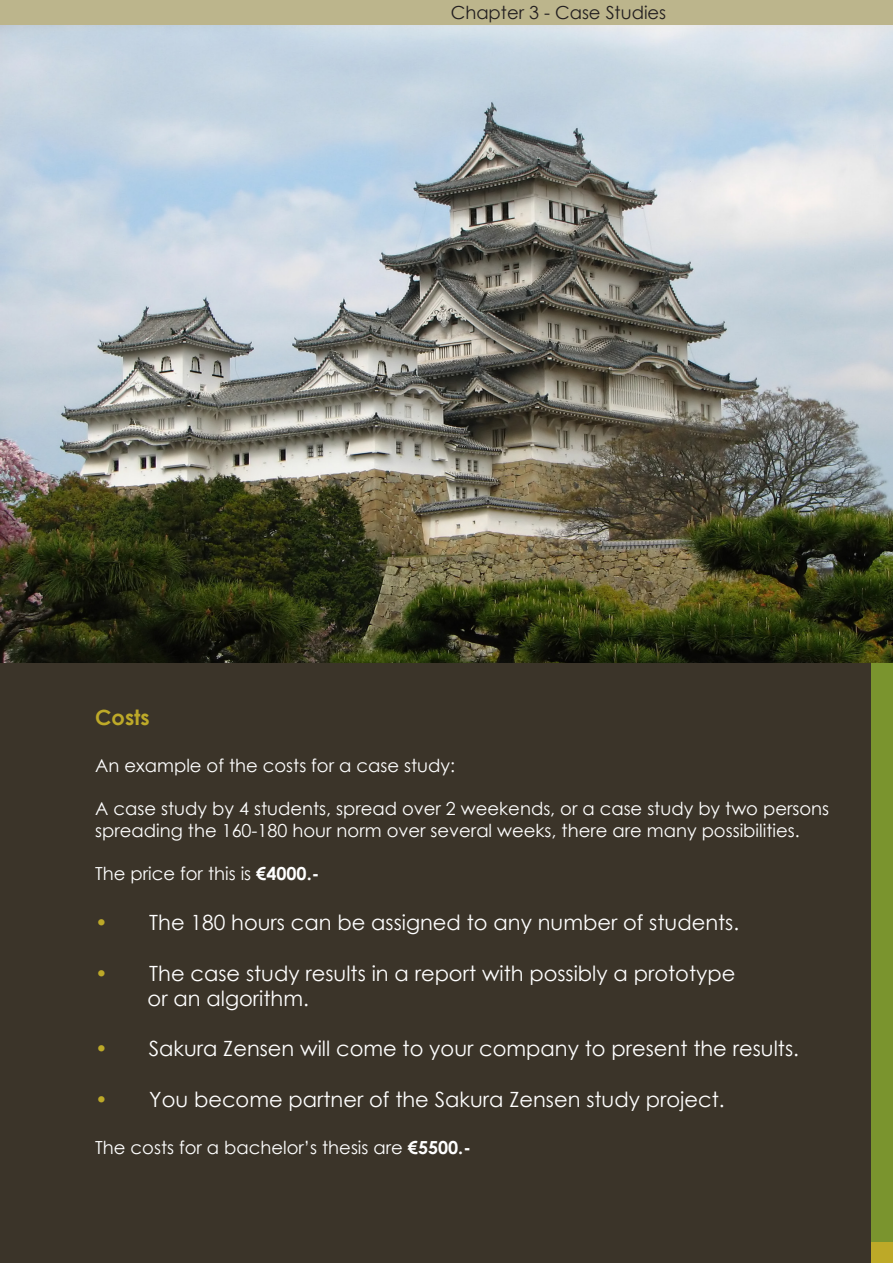
<style>
.page{position:relative;width:893px;height:1263px;background:#fff}
.page>*{position:absolute;margin:0;border:0;box-sizing:border-box;transform-origin:0 0}
.t1{font:21px "Century Gothic";color:#fff}
.t2{font:700 21px "Century Gothic";color:#bda928}
.t3{font:18px/21.6px "Century Gothic";color:#fff}
.t4{font:18px "Century Gothic";color:#231f20}
.s1{font-weight:700}
.s2{color:#bda928}
</style>
<div class="page">
<img style="left:0;top:25px;width:893px;height:638px">
<div style="left:0;top:663px;width:893px;height:600px;background:#3b3429"></div>
<div style="left:872px;top:663px;width:21px;height:600px;background:#7a942e"></div>
<div style="left:872px;top:1243px;width:21px;height:20px;background:#bda928"></div>
<div style="left:0;top:0;width:893px;height:25px;background:#bcb58c"></div>
<p class="t4" style="left:451px;top:0;width:217px">Chapter 3 - Case Studies</p>
<p class="t2" style="left:95px;top:702px;width:56px">Costs</p>
<p class="t3" style="left:95px;top:754px;width:361px">An example of the costs for a case study:</p>
<p class="t3" style="left:95px;top:798px;width:735px">A case study by 4 students, spread over 2 weekends, or a case study by two persons spreading the 160-180 hour norm over several weeks, there are many possibilities.</p>
<p class="t3" style="left:95px;top:862px;width:226px">The price for this is <span class="s1">€4000.-</span></p>
<p class="t1" style="left:95px;top:908px;width:645px"><span class="s2">•</span> The 180 hours can be assigned to any number of students.</p>
<p class="t1" style="left:95px;top:958px;width:642px"><span class="s2">•</span> The case study results in a report with possibly a prototype</p>
<p class="t1" style="left:148px;top:984px;width:163px">or an algorithm.</p>
<p class="t1" style="left:95px;top:1034px;width:705px"><span class="s2">•</span> Sakura Zensen will come to your company to present the results.</p>
<p class="t1" style="left:95px;top:1084px;width:631px"><span class="s2">•</span> You become partner of the Sakura Zensen study project.</p>
<p class="t3" style="left:95px;top:1136px;width:377px">The costs for a bachelor’s thesis are <span class="s1">€5500.-</span></p>
</div>
